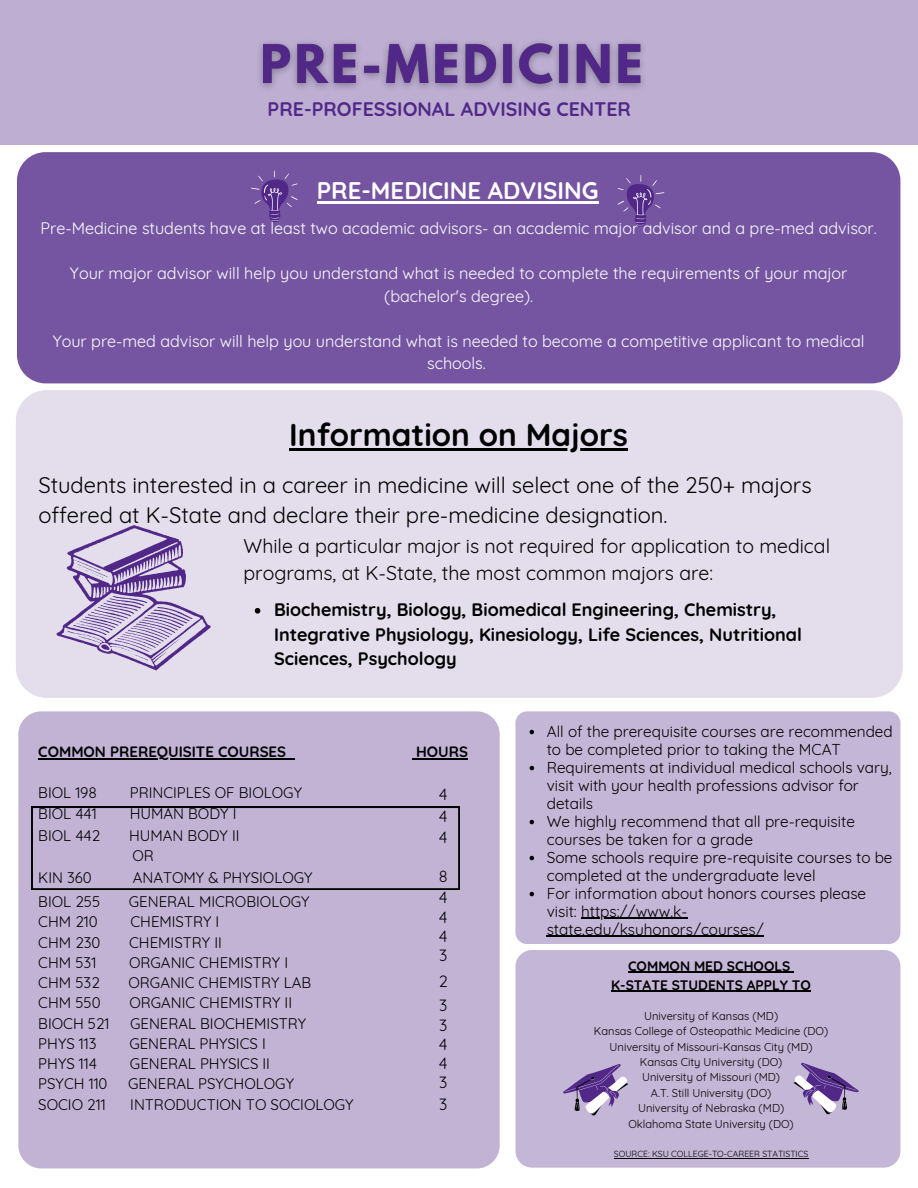
<style>
.page{position:relative;width:918px;height:1188px;background:#fff}
.page>*{position:absolute;margin:0;border:0;box-sizing:border-box;transform-origin:0 0}
.t1{font:700 31.5px "Quicksand";color:#000}
.t2{font:700 24px "Quicksand";color:#fff}
.t3{font:22.05px/30.3px "Quicksand";color:#000}
.t4{font:19.5px/27px "Quicksand";color:#000}
.t5{font:700 19.5px "Quicksand";color:#512888}
.t6{font:700 18px/24.8px "Quicksand";color:#000}
.t7{font:16.2px/22.5px "Quicksand";color:#fff;text-align:center}
.t8{font:15.9px "Quicksand";color:#000}
.t9{font:15.45px/18px "Quicksand";color:#000}
.t10{font:15px/20.2px "Quicksand";color:#000}
.t11{font:700 15px "Quicksand";color:#000}
.t12{font:700 13.8px/19.2px "Quicksand";color:#000;text-align:center}
.t13{font:11.1px/15.5px "Quicksand";color:#000;text-align:center}
.t14{font:8.7px "Quicksand";color:#000}
</style>
<div class="page">
<div style="left:0;top:0;width:918px;height:145px;background:#bdaed2"></div>
<div style="left:16px;top:390px;width:887px;height:308px;background:#e3ddec;border-radius:31px"></div>
<svg style="left:56px;top:525px;width:155px;height:145px"></svg>
<div style="left:17px;top:152px;width:883px;height:231px;background:#7555a1;border-radius:29px"></div>
<svg style="left:618px;top:175px;width:46px;height:52px"></svg>
<svg style="left:251px;top:170px;width:47px;height:52px"></svg>
<div style="left:18px;top:711px;width:482px;height:457px;background:#c2b3d5;border-radius:23px"></div>
<hr style="left:38px;top:759px;width:248px;height:1px;background:#000">
<hr style="left:416px;top:759px;width:52px;height:1px;background:#000">
<svg style="left:32px;top:807px;width:427px;height:82px"></svg>
<div style="left:515px;top:711px;width:385px;height:233px;background:#c4b6d6;border-radius:12px"></div>
<div style="left:515px;top:950px;width:385px;height:218px;background:#c4b6d6;border-radius:17px"></div>
<hr style="left:628px;top:972px;width:162px;height:1px;background:#000">
<hr style="left:611px;top:991px;width:200px;height:1px;background:#000">
<hr style="left:614px;top:1158px;width:194px;height:1px;background:#000">
<svg style="left:794px;top:1063px;width:65px;height:51px"></svg>
<svg style="left:563px;top:1064px;width:65px;height:52px"></svg>
<img style="left:251px;top:33px;width:401px;height:67px">
<svg style="left:255px;top:608px;width:5px;height:6px"></svg>
<hr style="left:289px;top:448px;width:339px;height:2px;background:#000">
<hr style="left:317px;top:201px;width:281px;height:3px;background:#fff">
<svg style="left:530px;top:730px;width:4px;height:4px"></svg>
<svg style="left:530px;top:766px;width:4px;height:4px"></svg>
<svg style="left:530px;top:820px;width:4px;height:4px"></svg>
<svg style="left:530px;top:856px;width:4px;height:4px"></svg>
<svg style="left:530px;top:892px;width:4px;height:4px"></svg>
<hr style="left:581px;top:918px;width:106px;height:1px;background:#000">
<hr style="left:547px;top:936px;width:217px;height:1px;background:#000">
<p class="t5" style="left:268px;top:96px;width:365px">PRE-PROFESSIONAL ADVISING CENTER</p>
<p class="t2" style="left:317px;top:175px;width:283px">PRE-MEDICINE ADVISING</p>
<h5 class="t7" style="left:41px;top:217px;width:838px">Pre-Medicine students have at least two academic advisors- an academic major advisor and a pre-med advisor.</h5>
<p class="t7" style="left:70px;top:262px;width:779px">Your major advisor will help you understand what is needed to complete the requirements of your major (bachelor's degree).</p>
<h3 class="t7" style="left:53px;top:329px;width:813px">Your pre-med advisor will help you understand what is needed to become a competitive applicant to medical schools.</h3>
<p class="t1" style="left:289px;top:414px;width:340px">Information on Majors</p>
<p class="t3" style="left:38px;top:469px;width:775px">Students interested in a career in medicine will select one of the 250+ majors offered at K-State and declare their pre-medicine designation.</p>
<p class="t4" style="left:244px;top:532px;width:588px">While a particular major is not required for application to medical programs, at K-State, the most common majors are:</p>
<p class="t6" style="left:274px;top:597px;width:529px">Biochemistry, Biology, Biomedical Engineering, Chemistry,<br>Integrative Physiology, Kinesiology, Life Sciences, Nutritional<br>Sciences, Psychology</p>
<p class="t11" style="left:38px;top:742px;width:249px">COMMON PREREQUISITE COURSES</p>
<p class="t11" style="left:416px;top:742px;width:53px">HOURS</p>
<p class="t10" style="left:38px;top:782px;width:60px">BIOL 198</p>
<p class="t10" style="left:130px;top:782px;width:174px">PRINCIPLES OF BIOLOGY</p>
<p class="t10" style="left:38px;top:804px;width:60px">BIOL 441</p>
<h4 class="t10" style="left:130px;top:804px;width:108px">HUMAN BODY I</h4>
<h4 class="t10" style="left:38px;top:825px;width:64px">BIOL 442</h4>
<p class="t10" style="left:129px;top:825px;width:112px">HUMAN BODY II<br>OR</p>
<h2 class="t10" style="left:38px;top:868px;width:55px">KIN 360</h2>
<h2 class="t10" style="left:133px;top:868px;width:181px">ANATOMY &amp; PHYSIOLOGY</h2>
<p class="t10" style="left:38px;top:891px;width:63px">BIOL 255</p>
<p class="t10" style="left:129px;top:891px;width:182px">GENERAL MICROBIOLOGY</p>
<p class="t10" style="left:38px;top:912px;width:61px">CHM 210</p>
<p class="t10" style="left:130px;top:912px;width:90px">CHEMISTRY I</p>
<p class="t10" style="left:38px;top:932px;width:64px">CHM 230</p>
<p class="t10" style="left:129px;top:932px;width:94px">CHEMISTRY II</p>
<p class="t10" style="left:38px;top:952px;width:60px">CHM 531</p>
<p class="t10" style="left:129px;top:952px;width:161px">ORGANIC CHEMISTRY I</p>
<p class="t10" style="left:38px;top:972px;width:63px">CHM 532</p>
<p class="t10" style="left:128px;top:972px;width:184px">ORGANIC CHEMISTRY LAB</p>
<p class="t10" style="left:38px;top:993px;width:64px">CHM 550</p>
<p class="t10" style="left:129px;top:993px;width:164px">ORGANIC CHEMISTRY II</p>
<p class="t10" style="left:38px;top:1013px;width:73px">BIOCH 521</p>
<p class="t10" style="left:130px;top:1013px;width:178px">GENERAL BIOCHEMISTRY</p>
<p class="t10" style="left:38px;top:1033px;width:60px">PHYS 113</p>
<p class="t10" style="left:129px;top:1033px;width:138px">GENERAL PHYSICS I</p>
<p class="t10" style="left:38px;top:1053px;width:60px">PHYS 114</p>
<p class="t10" style="left:130px;top:1053px;width:142px">GENERAL PHYSICS II</p>
<p class="t10" style="left:38px;top:1074px;width:71px">PSYCH 110</p>
<p class="t10" style="left:128px;top:1074px;width:168px">GENERAL PSYCHOLOGY</p>
<p class="t10" style="left:38px;top:1094px;width:69px">SOCIO 211</p>
<p class="t10" style="left:130px;top:1094px;width:225px">INTRODUCTION TO SOCIOLOGY</p>
<p class="t8" style="left:439px;top:784px;width:10px">4</p>
<p class="t8" style="left:439px;top:807px;width:10px">4</p>
<p class="t8" style="left:439px;top:827px;width:10px">4</p>
<p class="t8" style="left:439px;top:866px;width:10px">8</p>
<p class="t8" style="left:439px;top:888px;width:10px">4</p>
<p class="t8" style="left:439px;top:907px;width:10px">4</p>
<p class="t8" style="left:439px;top:926px;width:10px">4</p>
<p class="t8" style="left:439px;top:945px;width:10px">3</p>
<p class="t8" style="left:439px;top:971px;width:10px">2</p>
<p class="t8" style="left:439px;top:996px;width:10px">3</p>
<p class="t8" style="left:439px;top:1015px;width:10px">3</p>
<p class="t8" style="left:439px;top:1034px;width:10px">4</p>
<p class="t8" style="left:439px;top:1053px;width:10px">4</p>
<p class="t8" style="left:439px;top:1072px;width:10px">3</p>
<p class="t8" style="left:439px;top:1095px;width:10px">3</p>
<p class="t9" style="left:547px;top:722px;width:348px">All of the prerequisite courses are recommended to be completed prior to taking the MCAT</p>
<p class="t9" style="left:547px;top:758px;width:347px">Requirements at individual medical schools vary, visit with your health professions advisor for details</p>
<p class="t9" style="left:547px;top:812px;width:310px">We highly recommend that all pre-requisite courses be taken for a grade</p>
<p class="t9" style="left:547px;top:848px;width:347px">Some schools require pre-requisite courses to be completed at the undergraduate level</p>
<p class="t9" style="left:547px;top:884px;width:321px">For information about honors courses please visit: https://www.k-</p>
<p class="t9" style="left:547px;top:920px;width:219px">state.edu/ksuhonors/courses/</p>
<p class="t12" style="left:611px;top:956px;width:201px">COMMON MED SCHOOLS<br>K-STATE STUDENTS APPLY TO</p>
<p class="t13" style="left:594px;top:1008px;width:236px">University of Kansas (MD)<br>Kansas College of Osteopathic Medicine (DO)<br>University of Missouri-Kansas City (MD)<br>Kansas City University (DO)<br>University of Missouri (MD)<br>A.T. Still University (DO)<br>University of Nebraska (MD)<br>Oklahoma State University (DO)</p>
<p class="t14" style="left:614px;top:1149px;width:196px">SOURCE: KSU COLLEGE-TO-CAREER STATISTICS</p>
</div>
